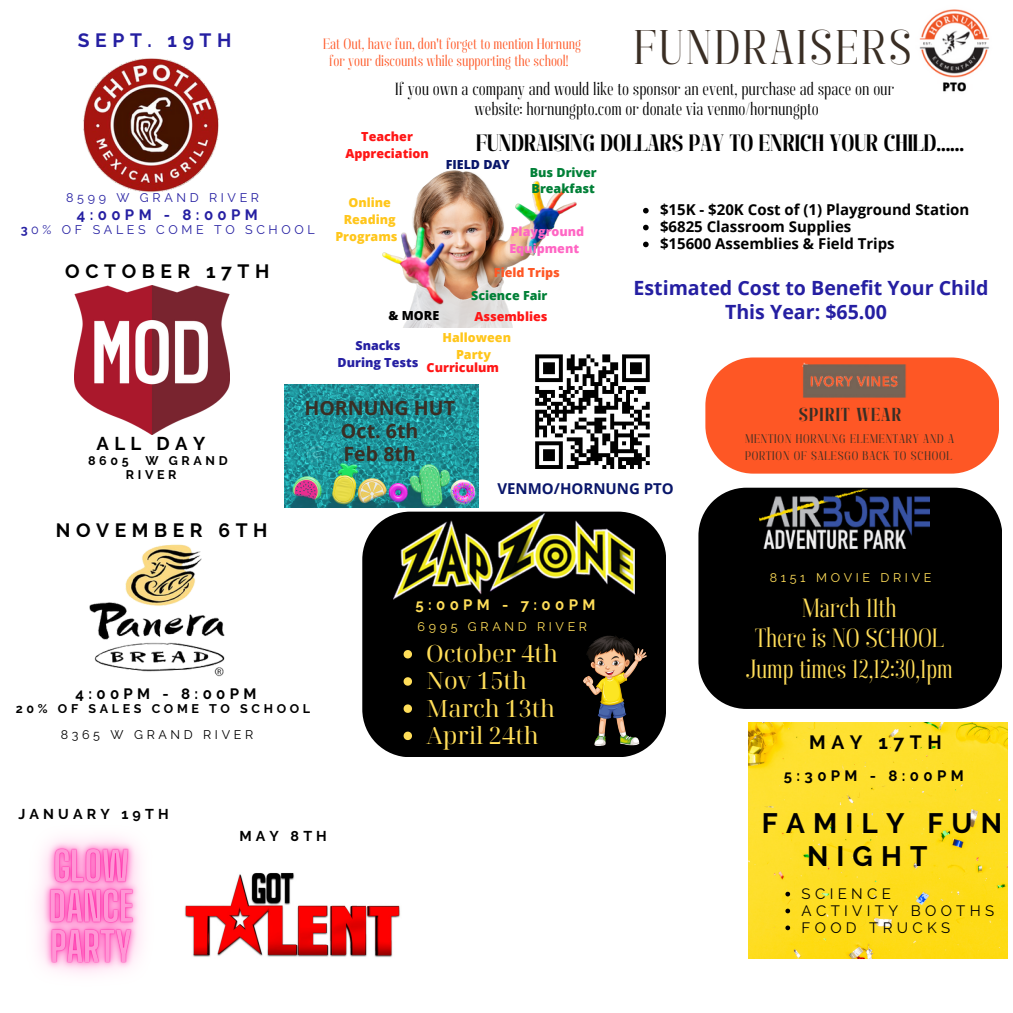
<style>
.page{position:relative;width:1013px;height:1013px;background:#fff}
.page>*{position:absolute;margin:0;border:0;box-sizing:border-box;transform-origin:0 0}
.t1{font:condensed 48.5px "Manison";letter-spacing:.065em;color:#3a2e24}
.t2{font:700 28px "Raleway";letter-spacing:.29em;color:#000}
.t3{font:condensed 26.25px "Manison";color:#ffde59}
.t4{font:23.75px "Noto Serif Display";color:#ffde59}
.t5{font:23.62px "Manison 700 Cond";color:#000}
.t6{font:700 19.62px/23.1px "Open Sans";color:#251fa2;text-align:center}
.t7{font:700 19.62px "Open Sans";color:#3a2e24}
.t8{font:700 19.25px "Raleway";letter-spacing:.29em;color:#000}
.t9{font:700 19.25px "Raleway";letter-spacing:.29em;color:#251fa2}
.t10{font:18.75px "Manison 700 Cond";letter-spacing:.065em;color:#3a2e24}
.t11{font:700 18.5px "Raleway";letter-spacing:.29em;color:#000}
.t12{font:condensed 17.5px "Manison";color:#000}
.t13{font:700 15px "Open Sans";color:#000}
.t14{font:condensed 15px/16.9px "Manison";color:#fe5725;text-align:center}
.t15{font:15px "Raleway";letter-spacing:.29em;color:#000}
.t16{font:700 15px "Raleway";letter-spacing:.29em;color:#000}
.t17{font:700 15px "Open Sans";color:#09166a}
.t18{font:700 15px "Raleway";letter-spacing:.29em;color:#251fa2}
.t19{font:700 15px "Raleway";letter-spacing:.29em;color:#ffde59}
.t20{font:700 14.25px "Raleway";letter-spacing:.29em;color:#000}
.t21{font:condensed 12.5px/16.9px "Manison";letter-spacing:.065em;color:#3a2e24}
.t22{font:800 12.5px/16.9px "Open Sans";color:#ff1616;text-align:center}
.t23{font:12.5px "Raleway";letter-spacing:.29em;color:#251fa2}
.t24{font:700 12.5px/14px "Raleway";letter-spacing:.29em;color:#000}
.t25{font:800 12.5px/16.9px "Open Sans";color:#ffc61b;text-align:center}
.t26{font:800 12.5px/16.9px "Open Sans";color:#008037}
.t27{font:12.5px "Raleway";letter-spacing:.29em;color:#ffde59}
.t28{font:800 12.5px/16.9px "Open Sans";color:#ff66c4}
.t29{font:800 12.5px/16.9px "Open Sans";color:#251fa2;text-align:center}
.t30{font:12.5px "Raleway";letter-spacing:.29em;color:#000}
.t31{font:800 12.5px "Open Sans";color:#fe5725}
.t32{font:800 12.5px "Open Sans";color:#09166a}
.t33{font:800 12.5px "Open Sans";color:#000}
.s1{font-weight:700}
</style>
<div class="page">
<img style="left:919px;top:9px;width:70px;height:83px">
<img style="left:83px;top:58px;width:136px;height:135px">
<div style="left:362px;top:511px;width:304px;height:246px;background:#000"></div>
<img style="left:393px;top:513px;width:241px;height:87px">
<img style="left:89px;top:544px;width:136px;height:133px">
<div style="left:698px;top:487px;width:304px;height:222px;background:#000"></div>
<img style="left:760px;top:489px;width:169px;height:59px">
<img style="left:748px;top:722px;width:259px;height:236px">
<img style="left:583px;top:635px;width:63px;height:110px">
<img style="left:382px;top:170px;width:195px;height:158px">
<svg style="left:705px;top:357px;width:294px;height:116px;background:#fe6234"></svg>
<img style="left:791px;top:362px;width:127px;height:40px">
<svg style="left:535px;top:354px;width:115px;height:115px"></svg>
<img style="left:75px;top:285px;width:155px;height:150px">
<img style="left:185px;top:873px;width:215px;height:84px">
<img style="left:285px;top:385px;width:193px;height:123px">
<svg style="left:403px;top:650px;width:9px;height:8px"></svg>
<svg style="left:403px;top:677px;width:9px;height:8px"></svg>
<svg style="left:403px;top:704px;width:9px;height:9px"></svg>
<svg style="left:403px;top:731px;width:9px;height:9px"></svg>
<svg style="left:785px;top:891px;width:5px;height:5px"></svg>
<svg style="left:785px;top:908px;width:5px;height:5px"></svg>
<svg style="left:785px;top:925px;width:5px;height:5px"></svg>
<svg style="left:643px;top:208px;width:5px;height:5px"></svg>
<svg style="left:643px;top:225px;width:5px;height:5px"></svg>
<svg style="left:643px;top:242px;width:5px;height:5px"></svg>
<img style="left:37px;top:837px;width:106px;height:137px">
<p class="t9" style="left:78px;top:29px;width:155px">SEPT. 19TH</p>
<p class="t14" style="left:323px;top:35px;width:259px">Eat Out, have fun, don't forget to mention Hornung for your discounts while supporting the school!</p>
<p class="t1" style="left:634px;top:18px;width:279px">FUNDRAISERS</p>
<p class="t23" style="left:66px;top:190px;width:194px">8599 W GRAND RIVER</p>
<p class="t18" style="left:77px;top:206px;width:182px">4:00PM - 8:00PM</p>
<p class="t23" style="left:21px;top:222px;width:295px"><span class="s1">3</span>0% OF SALES COME TO SCHOOL</p>
<p class="t8" style="left:65px;top:260px;width:206px">OCTOBER 17TH</p>
<p class="t12" style="left:395px;top:78px;width:500px">If you own a company and would like to sponsor an event, purchase ad space on our</p>
<p class="t12" style="left:474px;top:99px;width:345px">website: hornungpto.com or donate via venmo/hornungpto</p>
<p class="t5" style="left:476px;top:129px;width:489px">FUNDRAISING DOLLARS PAY TO ENRICH YOUR CHILD......</p>
<p class="t22" style="left:345px;top:128px;width:85px">Teacher<br>Appreciation</p>
<p class="t32" style="left:446px;top:156px;width:66px">FIELD DAY</p>
<p class="t26" style="left:530px;top:163px;width:69px">Bus Driver<br>Breakfast</p>
<p class="t25" style="left:335px;top:194px;width:64px">Online<br>Reading<br>Programs</p>
<p class="t33" style="left:388px;top:307px;width:52px">&amp; MORE</p>
<p class="t28" style="left:509px;top:223px;width:76px">Playground<br>Equipment</p>
<p class="t31" style="left:494px;top:263px;width:67px">Field Trips</p>
<p class="t26" style="left:471px;top:286px;width:78px">Science Fair</p>
<p class="t22" style="left:474px;top:308px;width:75px">Assemblies</p>
<p class="t13" style="left:660px;top:199px;width:311px">$15K - $20K Cost of (1) Playground Station</p>
<p class="t13" style="left:660px;top:216px;width:193px">$6825 Classroom Supplies</p>
<p class="t13" style="left:660px;top:233px;width:236px">$15600 Assemblies &amp; Field Trips</p>
<p class="t6" style="left:633px;top:276px;width:356px">Estimated Cost to Benefit Your Child<br>This Year: $65.00</p>
<p class="t29" style="left:337px;top:337px;width:82px">Snacks<br>During Tests</p>
<p class="t25" style="left:442px;top:329px;width:70px">Halloween<br>Party</p>
<p class="t22" style="left:426px;top:359px;width:74px">Curriculum</p>
<p class="t11" style="left:97px;top:433px;width:110px">ALL DAY</p>
<p class="t24" style="left:88px;top:454px;width:42px">8605</p>
<p class="t24" style="left:126px;top:454px;width:103px;text-indent:20px">W GRAND<br>RIVER</p>
<p class="t8" style="left:56px;top:519px;width:213px">NOVEMBER 6TH</p>
<p class="t7" style="left:304px;top:394px;width:152px">HORNUNG HUT</p>
<p class="t7" style="left:341px;top:417px;width:79px">Oct. 6th</p>
<p class="t7" style="left:343px;top:440px;width:74px">Feb 8th</p>
<p class="t17" style="left:497px;top:477px;width:178px">VENMO/HORNUNG PTO</p>
<p class="t19" style="left:415px;top:596px;width:181px">5:00PM - 7:00PM</p>
<p class="t27" style="left:417px;top:619px;width:171px">6995 GRAND RIVER</p>
<p class="t16" style="left:75px;top:685px;width:182px">4:00PM - 8:00PM</p>
<p class="t24" style="left:16px;top:701px;width:296px">20% OF SALES COME TO SCHOOL</p>
<p class="t30" style="left:61px;top:727px;width:194px">8365 W GRAND RIVER</p>
<p class="t20" style="left:18px;top:805px;width:152px">JANUARY 19TH</p>
<p class="t20" style="left:239px;top:827px;width:89px">MAY 8TH</p>
<p class="t4" style="left:426px;top:637px;width:133px">October 4th</p>
<p class="t4" style="left:426px;top:664px;width:102px">Nov 15th</p>
<p class="t4" style="left:426px;top:691px;width:130px">March 13th</p>
<p class="t4" style="left:426px;top:718px;width:114px">April 24th</p>
<p class="t10" style="left:799px;top:404px;width:104px">SPIRIT WEAR</p>
<p class="t21" style="left:745px;top:430px;width:210px">MENTION HORNUNG ELEMENTARY AND A<br>PORTION OF SALESGO BACK TO SCHOOL</p>
<p class="t27" style="left:769px;top:570px;width:163px">8151 MOVIE DRIVE</p>
<p class="t3" style="left:802px;top:592px;width:96px">March 11th</p>
<p class="t3" style="left:755px;top:623px;width:190px">There is NO SCHOOL</p>
<p class="t3" style="left:746px;top:654px;width:208px">Jump times 12,12:30,1pm</p>
<p class="t8" style="left:809px;top:731px;width:134px">MAY 17TH</p>
<p class="t16" style="left:784px;top:766px;width:181px">5:30PM - 8:00PM</p>
<p class="t2" style="left:762px;top:806px;width:242px">FAMILY FUN</p>
<p class="t2" style="left:807px;top:839px;width:122px">NIGHT</p>
<p class="t15" style="left:801px;top:885px;width:91px">SCIENCE</p>
<p class="t15" style="left:801px;top:902px;width:194px">ACTIVITY BOOTHS</p>
<p class="t15" style="left:801px;top:918px;width:150px">FOOD TRUCKS</p>
</div>
